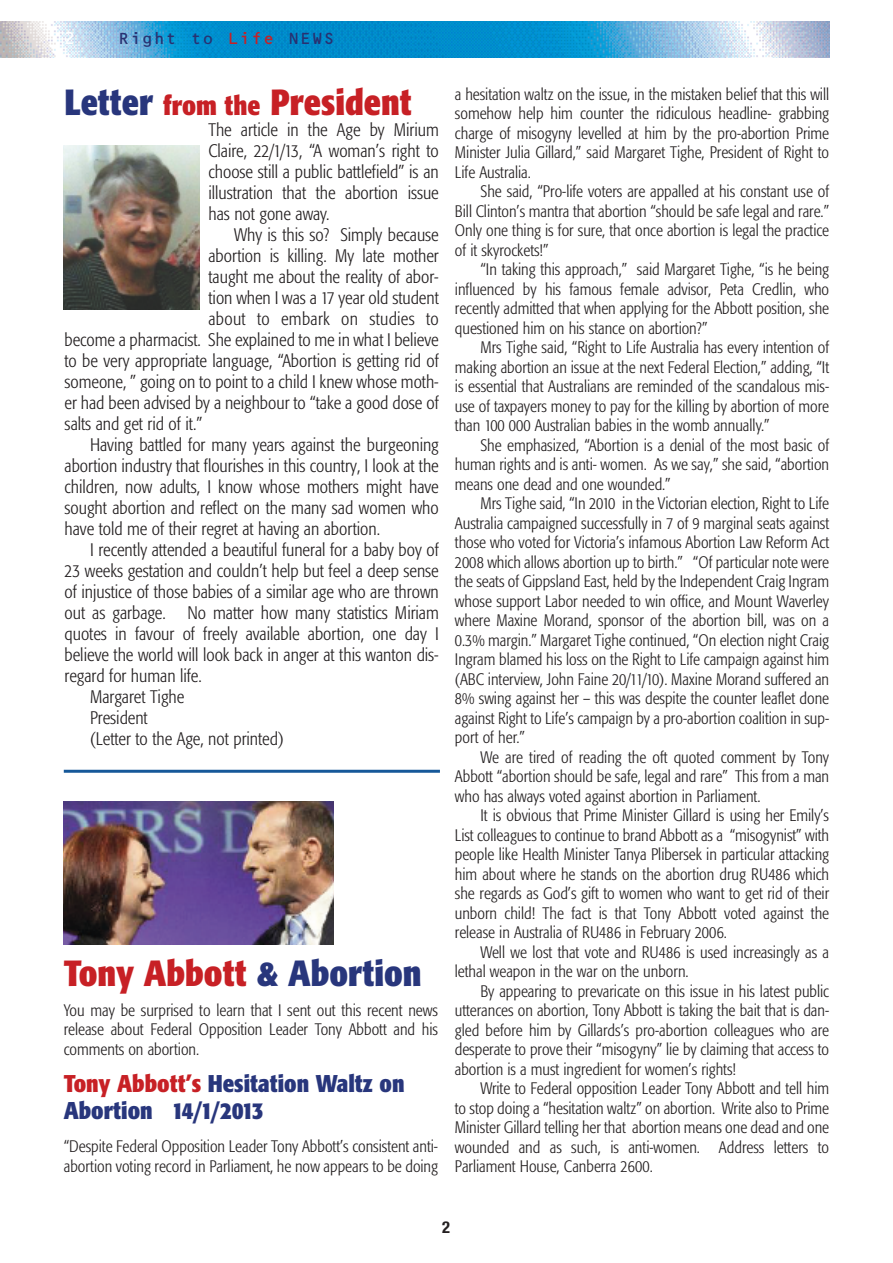
<style>
.page{position:relative;width:893px;height:1263px;background:#fff}
.page>*{position:absolute;margin:0;border:0;box-sizing:border-box;transform-origin:0 0}
.t1{font:700 condensed 36px "Formata";color:#c72025}
.t2{font:700 condensed 24px/27px "Formata";color:#28367c}
.t3{font:300 condensed 18px/21px "Formata";color:#231f20;text-align:justify}
.t4{font:300 condensed 16.5px/19.5px "Formata";color:#231f20;text-align:justify}
.t5{font:16.5px "OCRB";color:#283171}
.t6{font:16.5px "OCRB";color:#fff}
.t7{font:700 condensed 16.5px "Helvetica Neue";color:#231f20}
.s1{color:#c72025}
.s2{color:#28367c}
.s3{font-size:27px}
</style>
<div class="page">
<img style="left:0;top:21px;width:829px;height:36px">
<hr style="left:64px;top:770px;width:376px;height:3px;background:#165899">
<img style="left:64px;top:801px;width:269px;height:143px">
<img style="left:64px;top:146px;width:136px;height:163px">
<p class="t6" style="left:64px;top:32px;width:13px">2</p>
<p class="t5" style="left:118px;top:32px;width:219px">Right to <span class="s1">Life</span> NEWS</p>
<h1 class="t1" style="left:65px;top:87px;width:349px"><span class="s2">Letter</span> <span class="s3">from the</span> President</h1>
<p class="t3" style="left:208px;top:120px;width:232px">The article in the Age by Mirium Claire, 22/1/13, “A woman’s right to choose still a public battlefield” is an illustration that the abortion issue has not gone away.</p>
<p class="t3" style="left:234px;top:225px;width:206px">Why is this so? Simply because</p>
<p class="t3" style="left:209px;top:246px;width:232px">abortion is killing. My late mother</p>
<p class="t3" style="left:209px;top:267px;width:232px">taught me about the reality of abor-</p>
<p class="t3" style="left:209px;top:288px;width:232px">tion when I was a 17 year old student</p>
<p class="t3" style="left:209px;top:309px;width:232px">about to embark on studies to</p>
<p class="t3" style="left:65px;top:330px;width:376px">become a pharmacist. She explained to me in what I believe</p>
<p class="t3" style="left:65px;top:351px;width:376px">to be very appropriate language, “Abortion is getting rid of</p>
<p class="t3" style="left:65px;top:372px;width:376px">someone, ” going on to point to a child I knew whose moth-</p>
<p class="t3" style="left:65px;top:393px;width:376px">er had been advised by a neighbour to “take a good dose of</p>
<p class="t3" style="left:65px;top:414px;width:139px">salts and get rid of it.”</p>
<p class="t3" style="left:90px;top:435px;width:350px">Having battled for many years against the burgeoning</p>
<p class="t3" style="left:65px;top:456px;width:376px">abortion industry that flourishes in this country, I look at the</p>
<p class="t3" style="left:65px;top:477px;width:376px">children, now adults, I know whose mothers might have</p>
<p class="t3" style="left:65px;top:498px;width:376px">sought abortion and reflect on the many sad women who</p>
<p class="t3" style="left:65px;top:519px;width:317px">have told me of their regret at having an abortion.</p>
<p class="t3" style="left:90px;top:540px;width:350px">I recently attended a beautiful funeral for a baby boy of</p>
<p class="t3" style="left:65px;top:561px;width:376px">23 weeks gestation and couldn’t help but feel a deep sense</p>
<p class="t3" style="left:65px;top:582px;width:376px">of injustice of those babies of a similar age who are thrown</p>
<p class="t3" style="left:65px;top:603px;width:376px">out as garbage. No matter how many statistics Miriam</p>
<p class="t3" style="left:65px;top:624px;width:376px">quotes in favour of freely available abortion, one day I</p>
<p class="t3" style="left:65px;top:645px;width:376px">believe the world will look back in anger at this wanton dis-</p>
<p class="t3" style="left:65px;top:666px;width:139px">regard for human life.</p>
<p class="t3" style="left:90px;top:687px;width:96px">Margaret Tighe</p>
<p class="t3" style="left:90px;top:708px;width:59px">President</p>
<p class="t3" style="left:90px;top:729px;width:195px">(Letter to the Age, not printed)</p>
<h1 class="t1" style="left:64px;top:959px;width:359px">Tony Abbott <span class="s2">&amp; Abortion</span></h1>
<p class="t4" style="left:64px;top:1002px;width:376px">You may be surprised to learn that I sent out this recent news release about Federal Opposition Leader Tony Abbott and his comments on abortion.</p>
<h2 class="t2" style="left:64px;top:1072px;width:342px"><span class="s1">Tony Abbott’s</span> Hesitation Waltz on<br>Abortion 14/1/2013</h2>
<p class="t4" style="left:64px;top:1138px;width:376px">“Despite Federal Opposition Leader Tony Abbott’s consistent anti&shy;abortion voting record in Parliament, he now appears to be doing</p>
<p class="t4" style="left:455px;top:85px;width:376px">a hesitation waltz on the issue, in the mistaken belief that this will somehow help him counter the ridiculous headline- grabbing charge of misogyny levelled at him by the pro-abortion Prime Minister Julia Gillard,” said Margaret Tighe, President of Right to Life Australia.</p>
<p class="t4" style="left:455px;top:183px;width:376px;text-indent:26px">She said, “Pro-life voters are appalled at his constant use of Bill Clinton’s mantra that abortion “should be safe legal and rare.” Only one thing is for sure, that once abortion is legal the practice of it skyrockets!”</p>
<p class="t4" style="left:455px;top:261px;width:376px;text-indent:26px">“In taking this approach,” said Margaret Tighe, “is he being influenced by his famous female advisor, Peta Credlin, who recently admitted that when applying for the Abbott position, she questioned him on his stance on abortion?”</p>
<p class="t4" style="left:455px;top:339px;width:376px;text-indent:26px">Mrs Tighe said, “Right to Life Australia has every intention of making abortion an issue at the next Federal Election,” adding, “It is essential that Australians are reminded of the scandalous mis&shy;use of taxpayers money to pay for the killing by abortion of more than 100 000 Australian babies in the womb annually.”</p>
<p class="t4" style="left:455px;top:436px;width:376px;text-indent:26px">She emphasized, “Abortion is a denial of the most basic of human rights and is anti- women. As we say,” she said, “abortion means one dead and one wounded.”</p>
<p class="t4" style="left:455px;top:495px;width:376px;text-indent:26px">Mrs Tighe said, “In 2010 in the Victorian election, Right to Life Australia campaigned successfully in 7 of 9 marginal seats against those who voted for Victoria’s infamous Abortion Law Reform Act 2008 which allows abortion up to birth.” “Of particular note were the seats of Gippsland East, held by the Independent Craig Ingram whose support Labor needed to win office, and Mount Waverley where Maxine Morand, sponsor of the abortion bill, was on a 0.3% margin.” Margaret Tighe continued, “On election night Craig Ingram blamed his loss on the Right to Life campaign against him (ABC interview, John Faine 20/11/10). Maxine Morand suffered an 8% swing against her – this was despite the counter leaflet done against Right to Life’s campaign by a pro-abortion coalition in sup&shy;port of her.”</p>
<p class="t4" style="left:455px;top:748px;width:376px;text-indent:26px">We are tired of reading the oft quoted comment by Tony Abbott “abortion should be safe, legal and rare” This from a man who has always voted against abortion in Parliament.</p>
<p class="t4" style="left:455px;top:807px;width:376px;text-indent:26px">It is obvious that Prime Minister Gillard is using her Emily’s List colleagues to continue to brand Abbott as a “misogynist” with people like Health Minister Tanya Plibersek in particular attacking him about where he stands on the abortion drug RU486 which she regards as God’s gift to women who want to get rid of their unborn child! The fact is that Tony Abbott voted against the release in Australia of RU486 in February 2006.</p>
<p class="t4" style="left:455px;top:943px;width:376px;text-indent:26px">Well we lost that vote and RU486 is used increasingly as a lethal weapon in the war on the unborn.</p>
<p class="t4" style="left:455px;top:982px;width:376px;text-indent:26px">By appearing to prevaricate on this issue in his latest public utterances on abortion, Tony Abbott is taking the bait that is dan&shy;gled before him by Gillards’s pro-abortion colleagues who are desperate to prove their “misogyny” lie by claiming that access to abortion is a must ingredient for women’s rights!</p>
<p class="t4" style="left:455px;top:1080px;width:376px;text-indent:26px">Write to Federal opposition Leader Tony Abbott and tell him to stop doing a “hesitation waltz” on abortion. Write also to Prime Minister Gillard telling her that abortion means one dead and one wounded and as such, is anti-women. Address letters to Parliament House, Canberra 2600.</p>
<p class="t7" style="left:442px;top:1217px;width:9px">2</p>
</div>
